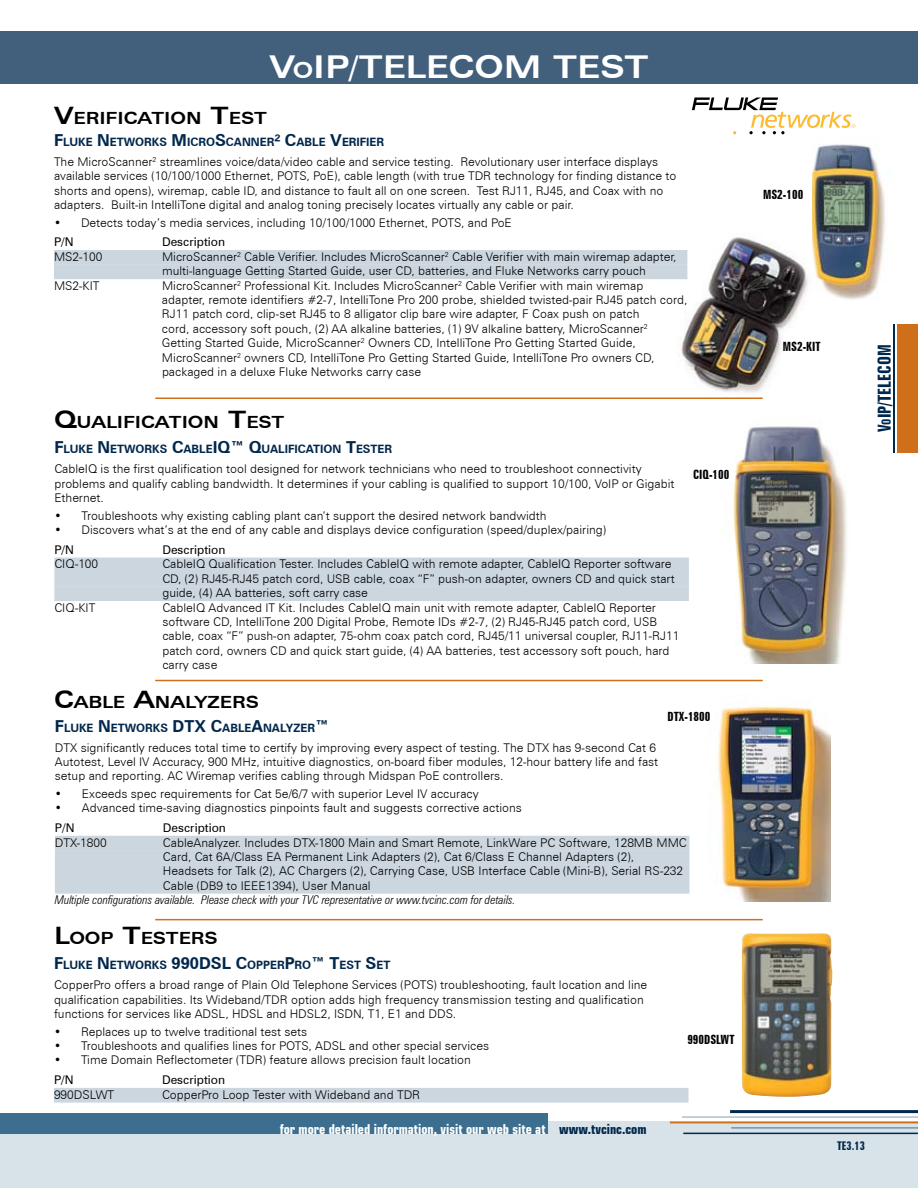
<style>
.page{position:relative;width:918px;height:1188px;background:#fff}
.page>*{position:absolute;margin:0;border:0;box-sizing:border-box;transform-origin:0 0}
.t1{font:700 expanded 31.5px "Zurich BT";color:#fff}
.t2{font:700 extra-condensed 18px "Zurich BT";color:#00274c}
.t3{font:700 expanded 16.8px "Zurich BT";color:#000}
.t4{font:700 condensed 13.5px "Square 721 BT";color:#fff}
.t5{font:700 extra-condensed 12.75px "Zurich BT";color:#000}
.t6{font:300 12px/14.4px "Zurich BT";color:#000}
.t7{font:italic 300 condensed 12px "Zurich BT";color:#000}
.t8{font:12px "Zurich BT";color:#000}
.t9{font:700 extra-condensed 12px "Zurich BT";color:#00274c}
.t10{font:700 11.55px "Zurich BT";color:#00274c}
.s1{font-size:22.05px}
.s2{font-size:24px}
.s3{font-size:16.5px}
.s4{color:#00274c}
.s5{font-size:12.6px}
</style>
<div class="page">
<div style="left:0;top:1121px;width:918px;height:67px;background:#d8e3e9"></div>
<div style="left:0;top:1113px;width:548px;height:21px;background:#3b6e8f"></div>
<div style="left:0;top:32px;width:918px;height:52px;background:#425f7b"></div>
<hr style="left:670px;top:1122px;width:248px;height:1px;background:#d06f1a">
<hr style="left:731px;top:1128px;width:187px;height:1px;background:#3b6e8f">
<hr style="left:683px;top:1133px;width:235px;height:1px;background:#00274c">
<hr style="left:730px;top:1110px;width:188px;height:3px;background:#00274c">
<hr style="left:682px;top:1117px;width:236px;height:1px;background:#80a1b6">
<img style="left:677px;top:237px;width:131px;height:161px">
<img style="left:717px;top:706px;width:113px;height:196px">
<img style="left:732px;top:426px;width:115px;height:237px">
<img style="left:812px;top:144px;width:73px;height:156px">
<div style="left:54px;top:250px;width:633px;height:15px;background:#ccd6df"></div>
<div style="left:54px;top:264px;width:633px;height:15px;background:#ccd6df"></div>
<div style="left:54px;top:558px;width:635px;height:14px;background:#ccd6df"></div>
<div style="left:54px;top:572px;width:635px;height:15px;background:#ccd6df"></div>
<div style="left:54px;top:586px;width:635px;height:15px;background:#ccd6df"></div>
<div style="left:55px;top:836px;width:634px;height:14px;background:#ccd6df"></div>
<div style="left:55px;top:850px;width:634px;height:15px;background:#ccd6df"></div>
<div style="left:55px;top:865px;width:634px;height:14px;background:#ccd6df"></div>
<div style="left:55px;top:879px;width:634px;height:15px;background:#ccd6df"></div>
<svg style="left:692px;top:98px;width:163px;height:36px"></svg>
<hr style="left:155px;top:398px;width:608px;height:1px;background:#d06f1a">
<hr style="left:155px;top:680px;width:608px;height:1px;background:#d06f1a">
<div style="left:898px;top:324px;width:20px;height:129px;background:#d06f1a"></div>
<hr style="left:894px;top:324px;width:1px;height:129px;background:#00274c">
<div style="left:54px;top:1088px;width:634px;height:15px;background:#ccd6df"></div>
<img style="left:742px;top:933px;width:90px;height:164px">
<hr style="left:155px;top:919px;width:608px;height:1px;background:#d06f1a">
<h1 class="t1" style="left:269px;top:48px;width:137px">V<span class="s1">O</span>IP/TELEC</h1>
<h1 class="t1" style="left:474px;top:48px;width:127px">OM TEST</h1>
<h3 class="t3" style="left:54px;top:108px;width:84px"><span class="s2">V</span>ERIFICAT</h3>
<h3 class="t3" style="left:164px;top:108px;width:104px">ION <span class="s2">T</span>EST</h3>
<p class="t10" style="left:54px;top:135px;width:182px"><span class="s3">F</span>LUKE <span class="s3">N</span>ETWORKS <span class="s3">M</span> ICRO<span class="s3">S</span>CANN</p>
<p class="t10" style="left:260px;top:135px;width:125px">ER<span class="s3">² C</span>ABLE <span class="s3">V</span>ERIFIER</p>
<p class="t6" style="left:54px;top:154px;width:624px">The MicroScanner<sup>2</sup> streamlines voice/data/video cable and service testing. Revolutionary user interface displays available services (10/100/1000 Ethernet, POTS, PoE), cable length (with true TDR technology for finding distance to shorts and opens), wiremap, cable ID, and distance to fault all on one screen. Test RJ11, RJ45, and Coax with no adapters. Built-in IntelliTone digital and analog toning precisely locates virtually any cable or pair.</p>
<p class="t6" style="left:54px;top:215px;width:459px">• Detects today’s media services, including 10/100/1000 Ethernet, POTS, and PoE</p>
<p class="t8" style="left:54px;top:235px;width:21px">P/N</p>
<p class="t8" style="left:162px;top:235px;width:65px">Description</p>
<p class="t6" style="left:54px;top:249px;width:50px">MS2-100</p>
<p class="t6" style="left:162px;top:249px;width:516px">MicroScanner<sup>2</sup> Cable Verifier. Includes MicroScanner<sup>2</sup> Cable Verifier with main wiremap adapter, multi-language Getting Started Guide, user CD, batteries, and Fluke Networks carry pouch</p>
<p class="t6" style="left:54px;top:278px;width:47px">MS2-KIT</p>
<p class="t6" style="left:162px;top:278px;width:527px">MicroScanner<sup>2</sup> Professional Kit. Includes MicroScanner<sup>2</sup> Cable Verifier with main wiremap adapter, remote identifiers #2-7, IntelliTone Pro 200 probe, shielded twisted-pair RJ45 patch cord, RJ11 patch cord, clip-set RJ45 to 8 alligator clip bare wire adapter, F Coax push on patch<br>cord, accessory soft pouch, (2) AA alkaline batteries, (1) 9V alkaline battery, MicroScanner<sup>2<br></sup>Getting Started Guide, MicroScanner<sup>2</sup> Owners CD, IntelliTone Pro Getting Started Guide, MicroScanner<sup>2</sup> owners CD, IntelliTone Pro Getting Started Guide, IntelliTone Pro owners CD, packaged in a deluxe Fluke Networks carry case</p>
<h3 class="t3" style="left:54px;top:412px;width:102px"><span class="s2">Q</span>UALIFICAT</h3>
<h3 class="t3" style="left:182px;top:412px;width:104px">ION <span class="s2">T</span>EST</h3>
<p class="t10" style="left:54px;top:442px;width:252px"><span class="s3">F</span>LUKE <span class="s3">N</span>ETWORKS <span class="s3">C</span>ABLE<span class="s3">IQ™ Q</span>UALIFICAT</p>
<p class="t10" style="left:320px;top:442px;width:72px">ION <span class="s3">T</span>ESTER</p>
<p class="t6" style="left:54px;top:462px;width:622px">CableIQ is the first qualification tool designed for network technicians who need to troubleshoot connectivity problems and qualify cabling bandwidth. It determines if your cabling is qualified to support 10/100, VoIP or Gigabit<br>Ethernet.</p>
<p class="t6" style="left:54px;top:508px;width:494px">• Troubleshoots why existing cabling plant can’t support the desired network bandwidth</p>
<p class="t6" style="left:54px;top:523px;width:553px">• Discovers what’s at the end of any cable and displays device configuration (speed/duplex/pairing)</p>
<p class="t8" style="left:54px;top:542px;width:21px">P/N</p>
<p class="t8" style="left:162px;top:542px;width:65px">Description</p>
<p class="t6" style="left:54px;top:557px;width:45px">CIQ-100</p>
<p class="t6" style="left:162px;top:557px;width:514px">CableIQ Qualification Tester. Includes CableIQ with remote adapter, CableIQ Reporter software<br>CD, (2) RJ45-RJ45 patch cord, USB cable, coax “F” push-on adapter, owners CD and quick start guide, (4) AA batteries, soft carry case</p>
<p class="t6" style="left:54px;top:600px;width:43px">CIQ-KIT</p>
<p class="t6" style="left:162px;top:600px;width:519px">CableIQ Advanced IT Kit. Includes CableIQ main unit with remote adapter, CableIQ Reporter software CD, IntelliTone 200 Digital Probe, Remote IDs #2-7, (2) RJ45-RJ45 patch cord, USB cable, coax “F” push-on adapter, 75-ohm coax patch cord, RJ45/11 universal coupler, RJ11-RJ11 patch cord, owners CD and quick start guide, (4) AA batteries, test accessory soft pouch, hard carry case</p>
<p class="t5" style="left:693px;top:467px;width:38px">CIQ-100</p>
<h3 class="t3" style="left:54px;top:692px;width:206px"><span class="s2">C</span>ABLE <span class="s2">A</span>NALYZERS</h3>
<p class="t10" style="left:55px;top:721px;width:275px"><span class="s3">F</span>LUKE <span class="s3">N</span>ETWORKS <span class="s3">DTX C</span>ABLE<span class="s3">A</span>NALYZER<span class="s3">™</span></p>
<p class="t6" style="left:55px;top:740px;width:605px">DTX significantly reduces total time to certify by improving every aspect of testing. The DTX has 9-second Cat 6<br>Autotest, Level IV Accuracy, 900 MHz, intuitive diagnostics, on-board fiber modules, 12-hour battery life and fast setup and reporting. AC Wiremap verifies cabling through Midspan PoE controllers.</p>
<p class="t6" style="left:55px;top:786px;width:425px">• Exceeds spec requirements for Cat 5e/6/7 with superior Level IV accuracy</p>
<p class="t6" style="left:55px;top:801px;width:468px">• Advanced time-saving diagnostics pinpoints fault and suggests corrective actions</p>
<p class="t8" style="left:55px;top:821px;width:21px">P/N</p>
<p class="t8" style="left:163px;top:821px;width:65px">Description</p>
<p class="t6" style="left:55px;top:835px;width:53px">DTX-1800</p>
<p class="t6" style="left:163px;top:835px;width:525px">CableAnalyzer. Includes DTX-1800 Main and Smart Remote, LinkWare PC Software, 128MB MMC Card, Cat 6A/Class EA Permanent Link Adapters (2), Cat 6/Class E Channel Adapters (2), Headsets for Talk (2), AC Chargers (2), Carrying Case, USB Interface Cable (Mini-B), Serial RS-232<br>Cable (DB9 to IEEE1394), User Manual</p>
<p class="t7" style="left:55px;top:893px;width:462px">Multiple configurations available. Please check with your TVC representative or www.tvcinc.com for details.</p>
<p class="t5" style="left:668px;top:709px;width:44px">DTX-1800</p>
<h3 class="t3" style="left:54px;top:929px;width:165px"><span class="s2">L</span>OO P <span class="s2">T</span>ESTERS</h3>
<p class="t10" style="left:54px;top:958px;width:157px"><span class="s3">F</span>LUKE <span class="s3">N</span>ETWORKS <span class="s3">990DSL</span></p>
<p class="t10" style="left:236px;top:958px;width:156px"><span class="s3">C</span>OPPER<span class="s3">P</span>RO <span class="s3">™ T</span>EST <span class="s3">S</span>ET</p>
<p class="t6" style="left:54px;top:978px;width:595px">CopperPro offers a broad range of Plain Old Telephone Services (POTS) troubleshooting, fault location and line qualification capabilities. Its Wideband/TDR option adds high frequency transmission testing and qualification functions for services like ADSL, HDSL and HDSL2, ISDN, T1, E1 and DDS.</p>
<p class="t6" style="left:54px;top:1024px;width:255px">• Replaces up to twelve traditional test sets</p>
<p class="t6" style="left:54px;top:1039px;width:437px">• Troubleshoots and qualifies lines for POTS, ADSL and other special services</p>
<p class="t6" style="left:54px;top:1053px;width:418px">• Time Domain Reflectometer (TDR) feature allows precision fault location</p>
<p class="t8" style="left:54px;top:1073px;width:21px">P/N</p>
<p class="t8" style="left:162px;top:1073px;width:65px">Description</p>
<p class="t6" style="left:54px;top:1087px;width:62px">990DSLWT</p>
<p class="t6" style="left:162px;top:1087px;width:260px">CopperPro Loop Tester with Wideband and TDR</p>
<p class="t4" style="left:280px;top:1121px;width:368px">for more detailed information, visit our web site at <span class="s4">www.tvcinc.com</span></p>
<p class="t5" style="left:687px;top:1032px;width:49px">990DSLWT</p>
<p class="t5" style="left:763px;top:187px;width:42px">MS2-100</p>
<p class="t5" style="left:783px;top:339px;width:39px">MS2-KIT</p>
<h2 class="t2" style="left:874px;top:432px;width:89px;rotate:-90deg">V<span class="s5">o</span>IP/TELECOM</h2>
<p class="t9" style="left:837px;top:1139px;width:30px">TE3.13</p>
</div>
